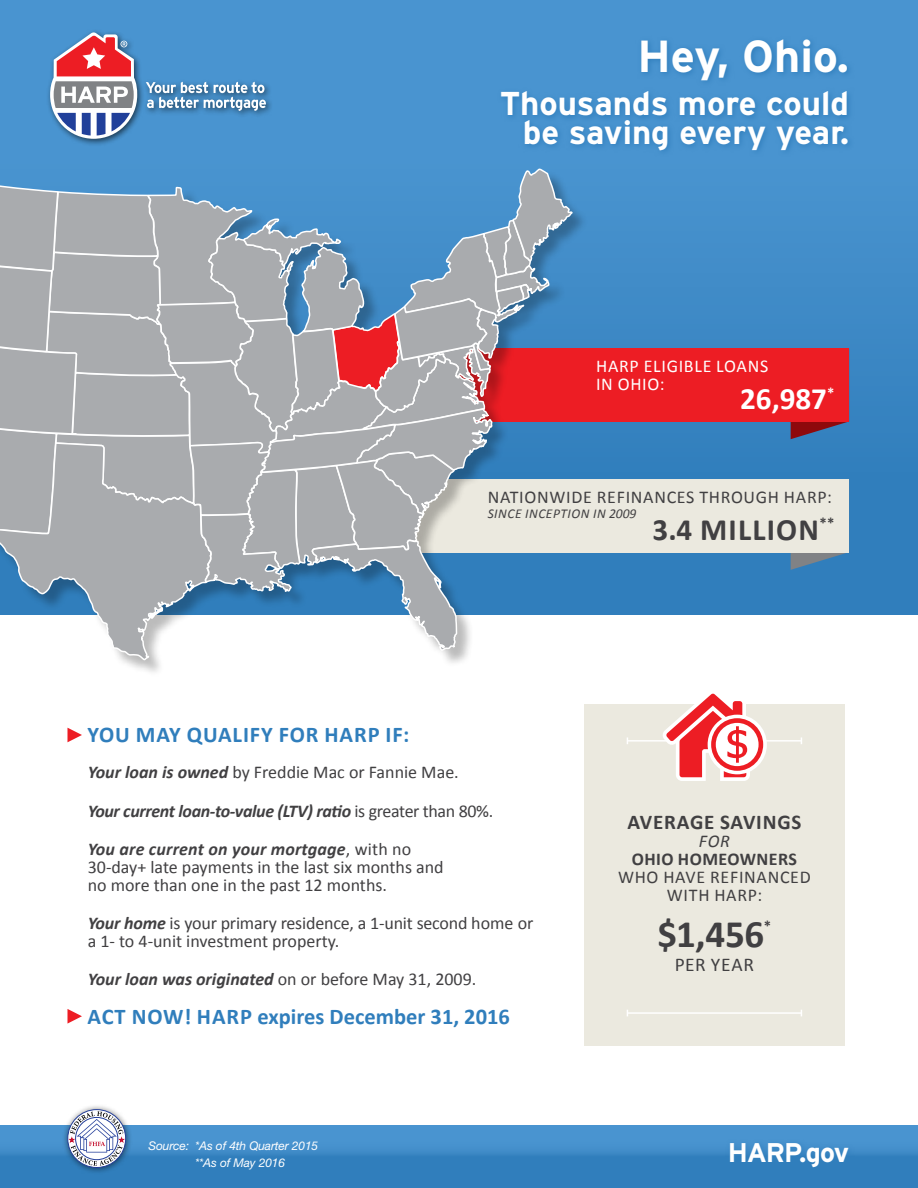
<style>
.page{position:relative;width:918px;height:1188px;background:#fff}
.page>*{position:absolute;margin:0;border:0;box-sizing:border-box;transform-origin:0 0}
.t1{font:700 44.85px "Interstate";color:#fff}
.t2{font:700 39px "Calibri";color:#414042}
.t3{font:700 33px/28.5px "Interstate";color:#fff;text-align:right}
.t4{font:700 31.05px "Calibri";letter-spacing:.04em;color:#414042}
.t5{font:700 31.05px "Calibri";color:#fff}
.t6{font:700 27px "Interstate";letter-spacing:-.045em;color:#fff}
.t7{font:700 22.5px "Calibri";color:#307ebc}
.t8{font:700 22.5px "Calibri";letter-spacing:.04em;color:#307ebc}
.t9{font:700 21px "Calibri";letter-spacing:.04em;color:#414042}
.t10{font:19.5px "Calibri";letter-spacing:.035em;color:#414042}
.t11{font:18px/18px "Calibri";color:#414042}
.t12{font:italic 700 18px/38.2px "Calibri";letter-spacing:-.02em;color:#414042}
.t13{font:18px/18px "Calibri";letter-spacing:.04em;color:#414042;text-align:center}
.t14{font:italic 700 18px "Calibri";color:#414042}
.t15{font:18px/18px "Calibri";letter-spacing:.04em;color:#fff}
.t16{font:700 18px "Calibri";letter-spacing:.025em;color:#414042}
.t17{font:italic 18px "Calibri";color:#414042}
.t18{font:700 14.85px "Calibri";color:#414042}
.t19{font:italic 13.5px "Calibri";letter-spacing:.04em;color:#414042}
.t20{font:italic 12px/16.5px "Helvetica Neue LT Std";letter-spacing:-.01em;color:#fff}
.s1{font-weight:400;font-style:normal}
.s2{font-weight:700;font-style:italic}
</style>
<div class="page">
<div style="left:0;top:1126px;width:918px;height:62px;background:linear-gradient(to bottom,#4d97d3,#2978b6)"></div>
<div style="left:62px;top:1104px;width:71px;height:71px;background:#000;opacity:.52"></div>
<div style="left:68px;top:1109px;width:58px;height:59px;border:1px solid #233e99;border-radius:50%"></div>
<svg style="left:69px;top:1111px;width:55px;height:55px"></svg>
<div style="left:725px;top:1139px;width:130px;height:36px;background:#307ebc;opacity:.75"></div>
<div style="left:0;top:0;width:918px;height:615px;background:linear-gradient(to bottom,#4e98d4,#2e7bb9)"></div>
<div style="left:497px;top:35px;width:358px;height:123px;background:linear-gradient(to right,#4591cd,#418dca)"></div>
<div style="left:46px;top:29px;width:228px;height:118px;background:#4994d0"></div>
<svg style="left:146px;top:82px;width:120px;height:29px;background:#78a3c6"></svg>
<svg style="left:50px;top:32px;width:87px;height:107px"></svg>
<div style="left:584px;top:704px;width:261px;height:342px;background:#ebe9df"></div>
<hr style="left:627px;top:740px;width:174px;height:2px;background:#fff">
<div style="left:707px;top:715px;width:60px;height:59px;border:7px solid #fff;border-radius:50%"></div>
<svg style="left:656px;top:693px;width:107px;height:88px"></svg>
<hr style="left:627px;top:1012px;width:174px;height:2px;background:#fff">
<svg style="left:791px;top:421px;width:58px;height:18px"></svg>
<svg style="left:791px;top:552px;width:58px;height:18px"></svg>
<div style="left:441px;top:348px;width:408px;height:73px;background:#ed1d24"></div>
<div style="left:342px;top:479px;width:507px;height:73px;background:#ebe9df"></div>
<div style="left:0;top:150px;width:590px;height:527px;background:#000;opacity:.27"></div>
<svg style="left:0;top:168px;width:574px;height:507px"></svg>
<svg style="left:67px;top:728px;width:15px;height:14px"></svg>
<svg style="left:67px;top:1009px;width:15px;height:15px"></svg>
<h1 class="t1" style="left:637px;top:31px;width:213px">Hey, Ohio.</h1>
<h3 class="t3" style="left:500px;top:89px;width:351px">Thousands more could be saving every year.</h3>
<p class="t15" style="left:596px;top:357px;width:174px">HARP ELIGIBLE LOANS<br>IN OHIO:</p>
<h3 class="t5" style="left:740px;top:379px;width:96px">26,987<sup>*</sup></h3>
<p class="t13" style="left:488px;top:488px;width:346px">NATIONWIDE REFINANCES THROUGH HARP:</p>
<p class="t19" style="left:488px;top:504px;width:150px">SINCE INCEPTION IN 2009</p>
<h3 class="t4" style="left:653px;top:510px;width:183px">3.4 MILLION<sup>**</sup></h3>
<p class="t8" style="left:88px;top:720px;width:323px">YOU MAY QUALIFY FOR HARP IF:</p>
<p class="t12" style="left:88px;top:753px;width:407px">Your loan is owned <span class="s1">by Freddie Mac or Fannie Mae.<br></span>Your current loan-to-value (LTV) ratio <span class="s1">is greater than 80%.<br></span>You are current on your mortgage<span class="s1">, with no</span></p>
<p class="t11" style="left:88px;top:858px;width:357px">30-day+ late payments in the last six months and no more than one in the past 12 months.</p>
<p class="t11" style="left:88px;top:914px;width:447px"><span class="s2">Your home</span> is your primary residence, a 1-unit second home or a 1- to 4-unit investment property.</p>
<p class="t14" style="left:88px;top:968px;width:390px">Your loan was originated <span class="s1">on or before May 31, 2009.</span></p>
<p class="t7" style="left:88px;top:1002px;width:424px">ACT NOW! HARP expires December 31, 2016</p>
<p class="t20" style="left:195px;top:1137px;width:125px;text-indent:-47px">Source: *As of 4th Quarter 2015 **As of May 2016</p>
<p class="t9" style="left:627px;top:808px;width:176px">AVERAGE SAVINGS</p>
<p class="t17" style="left:699px;top:828px;width:33px">FOR</p>
<p class="t16" style="left:632px;top:847px;width:167px">OHIO HOMEOWNERS</p>
<p class="t13" style="left:618px;top:868px;width:194px">WHO HAVE REFINANCED<br>WITH HARP:</p>
<h2 class="t2" style="left:658px;top:910px;width:108px">$1,456</h2>
<p class="t18" style="left:764px;top:917px;width:9px">*</p>
<p class="t10" style="left:675px;top:952px;width:81px">PER YEAR</p>
<h3 class="t6" style="left:728px;top:1138px;width:123px">HARP.gov</h3>
</div>
